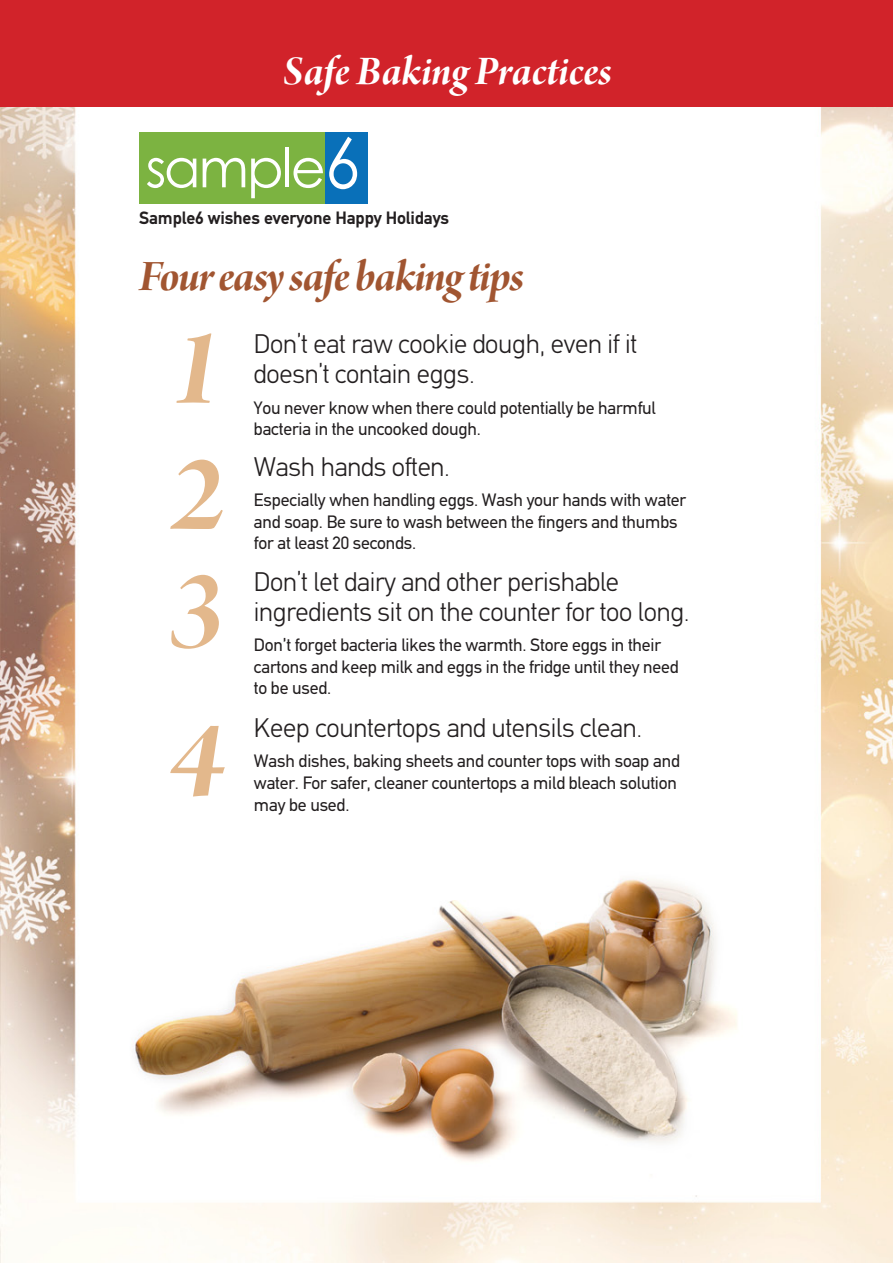
<style>
.page{position:relative;width:893px;height:1263px;background:#fff}
.page>*{position:absolute;margin:0;border:0;box-sizing:border-box;transform-origin:0 0}
.t1{font:116.25px/126.1px "Arno Pro Bold Italic Display";color:#e3b88c}
.t2{font:46.5px "Arno Pro Bold Italic Display";letter-spacing:-.03em;color:#a15531}
.t3{font:43.5px "Arno Pro Bold Italic Display";color:#fff}
.t4{font:300 27px/30px "PF Din Text";letter-spacing:-.01em;color:#231f20}
.t5{font:18px/21.6px "PF Din Text";letter-spacing:-.01em;color:#231f20}
.t6{font:700 18px "PF Din Text";letter-spacing:-.01em;color:#231f20}
</style>
<div class="page">
<img style="left:0;top:106px;width:892px;height:1157px">
<div style="left:139px;top:133px;width:186px;height:71px;background:#7cb341"></div>
<div style="left:325px;top:133px;width:43px;height:71px;background:#0970b9"></div>
<svg style="left:147px;top:158px;width:49px;height:30px"></svg>
<svg style="left:203px;top:158px;width:42px;height:29px"></svg>
<svg style="left:251px;top:158px;width:30px;height:40px"></svg>
<hr style="left:285px;top:147px;width:4px;height:40px;background:#fff">
<svg style="left:293px;top:158px;width:30px;height:30px"></svg>
<svg style="left:329px;top:137px;width:28px;height:52px"></svg>
<div style="left:0;top:0;width:893px;height:106px;background:#d1232a"></div>
<h3 class="t3" style="left:283px;top:47px;width:330px">Safe Baking Practices</h3>
<p class="t6" style="left:139px;top:208px;width:312px">Sample6 wishes everyone Happy Holidays</p>
<h2 class="t2" style="left:139px;top:250px;width:387px">Four easy safe baking tips</h2>
<h3 class="t4" style="left:254px;top:329px;width:385px">Don’t eat raw cookie dough, even if it doesn’t contain eggs.</h3>
<p class="t5" style="left:254px;top:397px;width:404px">You never know when there could potentially be harmful bacteria in the uncooked dough.</p>
<h3 class="t4" style="left:254px;top:452px;width:198px">Wash hands often.</h3>
<p class="t5" style="left:254px;top:489px;width:434px">Especially when handling eggs. Wash your hands with water and soap. Be sure to wash between the fingers and thumbs for at least 20 seconds.</p>
<h3 class="t4" style="left:254px;top:567px;width:437px">Don’t let dairy and other perishable ingredients sit on the counter for too long.</h3>
<p class="t5" style="left:254px;top:634px;width:426px">Don’t forget bacteria likes the warmth. Store eggs in their cartons and keep milk and eggs in the fridge until they need to be used.</p>
<h3 class="t4" style="left:254px;top:713px;width:390px">Keep countertops and utensils clean.</h3>
<p class="t5" style="left:254px;top:750px;width:427px">Wash dishes, baking sheets and counter tops with soap and water. For safer, cleaner countertops a mild bleach solution may be used.</p>
<h1 class="t1" style="left:168px;top:312px;width:58px">1<br>2</h1>
<h1 class="t1" style="left:168px;top:542px;width:58px;line-height:150.1px">3<br>4</h1>
</div>
